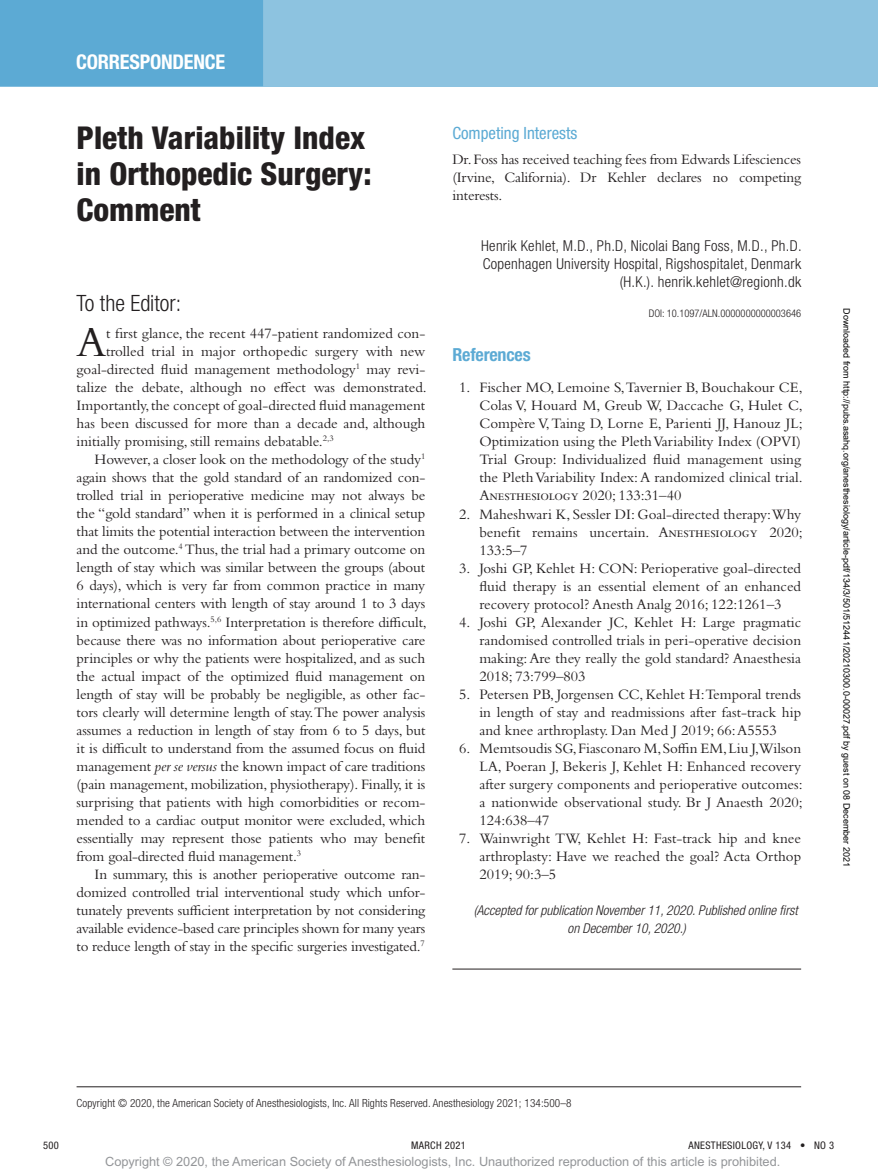
<style>
.page{position:relative;width:878px;height:1175px;background:#fff}
.page>*{position:absolute;margin:0;border:0;box-sizing:border-box;transform-origin:0 0}
.t1{font:43.95px "Bembo Std";color:#231f20}
.t2{font:800 condensed 31.5px/36px "Helvetica Neue LT Std";color:#231f20}
.t3{font:300 condensed 22.5px "Helvetica Neue LT Std";color:#231f20}
.t4{font:700 condensed 20.25px "Helvetica Neue LT Std";letter-spacing:-.01em;color:#fff}
.t5{font:700 condensed 18px "Helvetica Neue LT Std";letter-spacing:-.01em;color:#5caad4}
.t6{font:condensed 16.8px "Helvetica Neue LT Std";color:#5caad4}
.t7{font:15px/18px "Bembo Std";letter-spacing:-.01em;color:#231f20;text-align:justify}
.t8{font:300 condensed 15px/18px "Helvetica Neue LT Std";letter-spacing:.02em;color:#231f20;text-align:right}
.t9{font:italic 300 condensed 13.5px/18px "Helvetica Neue LT Std";color:#231f20}
.t10{font:12.75px "Arial MT Std";color:#939598}
.t11{font:300 condensed 11.25px "Helvetica Neue LT Std";letter-spacing:.01em;color:#231f20}
.t12{font:condensed 10.5px "Helvetica Neue LT Std";letter-spacing:.03em;color:#231f20}
.t13{font:300 condensed 10.5px "Helvetica Neue LT Std";color:#231f20}
.t14{font:9px "Arial";color:#000}
.s1{font-style:italic}
</style>
<div class="page">
<div style="left:0;top:0;width:878px;height:86px;background:#8dc3e0"></div>
<div style="left:0;top:0;width:263px;height:86px;background:#5caad4"></div>
<hr style="left:77px;top:1086px;width:724px;height:1px;background:#231f20">
<hr style="left:452px;top:968px;width:349px;height:1px;background:#231f20">
<h3 class="t4" style="left:76px;top:49px;width:151px">CORRESPONDENCE</h3>
<h2 class="t2" style="left:77px;top:120px;width:296px">Pleth Variability Index in Orthopedic Surgery:<br>Comment</h2>
<h3 class="t3" style="left:77px;top:290px;width:106px">To the Editor:</h3>
<h1 class="t1" style="left:76px;top:317px;width:31px">A</h1>
<p class="t7" style="left:106px;top:324px;width:321px">t first glance, the recent 447-patient randomized con-</p>
<p class="t7" style="left:106px;top:342px;width:320px">trolled trial in major orthopedic surgery with new</p>
<p class="t7" style="left:77px;top:360px;width:350px">goal-directed fluid management methodology<sup>1</sup> may revi-</p>
<p class="t7" style="left:77px;top:378px;width:352px">talize the debate, although no effect was demonstrated.</p>
<p class="t7" style="left:77px;top:396px;width:350px">Importantly, the concept of goal-directed fluid management</p>
<p class="t7" style="left:77px;top:414px;width:350px">has been discussed for more than a decade and, although</p>
<p class="t7" style="left:77px;top:432px;width:258px">initially promising, still remains debatable.<sup>2,3</sup></p>
<p class="t7" style="left:95px;top:450px;width:332px">However, a closer look on the methodology of the study<sup>1</sup></p>
<p class="t7" style="left:77px;top:468px;width:350px">again shows that the gold standard of an randomized con-</p>
<p class="t7" style="left:77px;top:486px;width:350px">trolled trial in perioperative medicine may not always be</p>
<p class="t7" style="left:77px;top:504px;width:350px">the “gold standard” when it is performed in a clinical setup</p>
<p class="t7" style="left:77px;top:522px;width:350px">that limits the potential interaction between the intervention</p>
<p class="t7" style="left:77px;top:540px;width:350px">and the outcome.<sup>4</sup> Thus, the trial had a primary outcome on</p>
<p class="t7" style="left:77px;top:558px;width:350px">length of stay which was similar between the groups (about</p>
<p class="t7" style="left:77px;top:576px;width:350px">6 days), which is very far from common practice in many</p>
<p class="t7" style="left:77px;top:594px;width:350px">international centers with length of stay around 1 to 3 days</p>
<p class="t7" style="left:77px;top:612px;width:352px">in optimized pathways.<sup>5,6</sup> Interpretation is therefore difficult,</p>
<p class="t7" style="left:77px;top:630px;width:350px">because there was no information about perioperative care</p>
<p class="t7" style="left:77px;top:648px;width:350px">principles or why the patients were hospitalized, and as such</p>
<p class="t7" style="left:77px;top:666px;width:350px">the actual impact of the optimized fluid management on</p>
<p class="t7" style="left:77px;top:684px;width:350px">length of stay will be probably be negligible, as other fac-</p>
<p class="t7" style="left:77px;top:702px;width:350px">tors clearly will determine length of stay.The power analysis</p>
<p class="t7" style="left:77px;top:720px;width:350px">assumes a reduction in length of stay from 6 to 5 days, but</p>
<p class="t7" style="left:77px;top:738px;width:350px">it is difficult to understand from the assumed focus on fluid</p>
<p class="t7" style="left:77px;top:756px;width:350px">management <span class="s1">per se versus</span> the known impact of care traditions</p>
<p class="t7" style="left:77px;top:774px;width:350px">(pain management, mobilization, physiotherapy). Finally, it is</p>
<p class="t7" style="left:77px;top:792px;width:350px">surprising that patients with high comorbidities or recom-</p>
<p class="t7" style="left:77px;top:810px;width:350px">mended to a cardiac output monitor were excluded, which</p>
<p class="t7" style="left:77px;top:828px;width:350px">essentially may represent those patients who may benefit</p>
<p class="t7" style="left:77px;top:846px;width:226px">from goal-directed fluid management.<sup>3</sup></p>
<p class="t7" style="left:95px;top:864px;width:332px">In summary, this is another perioperative outcome ran-</p>
<p class="t7" style="left:77px;top:882px;width:350px">domized controlled trial interventional study which unfor-</p>
<p class="t7" style="left:77px;top:900px;width:350px">tunately prevents sufficient interpretation by not considering</p>
<p class="t7" style="left:77px;top:918px;width:350px">available evidence-based care principles shown for many years</p>
<p class="t7" style="left:77px;top:936px;width:350px">to reduce length of stay in the specific surgeries investigated.<sup>7</sup></p>
<p class="t6" style="left:452px;top:123px;width:126px">Competing Interests</p>
<p class="t7" style="left:452px;top:150px;width:350px">Dr. Foss has received teaching fees from Edwards Lifesciences (Irvine, California). Dr Kehler declares no competing interests.</p>
<p class="t8" style="left:481px;top:236px;width:322px">Henrik Kehlet, M.D., Ph.D, Nicolai Bang Foss, M.D., Ph.D.<br>Copenhagen University Hospital, Rigshospitalet, Denmark (H.K.). henrik.kehlet@regionh.dk</p>
<p class="t13" style="left:648px;top:308px;width:154px">DOI: 10.1097/ALN.0000000000003646</p>
<p class="t5" style="left:452px;top:343px;width:80px">References</p>
<p class="t7" style="left:479px;top:378px;width:325px;text-indent:-20px">1. Fischer MO, Lemoine S,Tavernier B, Bouchakour CE, Colas V, Houard M, Greub W, Daccache G, Hulet C, Compère V, Taing D, Lorne E, Parienti JJ, Hanouz JL; Optimization using the Pleth Variability Index (OPVI)<br>Trial Group: Individualized fluid management using the Pleth Variability Index: A randomized clinical trial.<br>Anesthesiology 2020; 133:31–40</p>
<p class="t7" style="left:479px;top:504px;width:325px;text-indent:-20px">2. Maheshwari K, Sessler DI: Goal-directed therapy:Why benefit remains uncertain. Anesthesiology 2020; 133:5–7</p>
<p class="t7" style="left:479px;top:558px;width:323px;text-indent:-20px">3. Joshi GP, Kehlet H: CON: Perioperative goal-directed fluid therapy is an essential element of an enhanced recovery protocol? Anesth Analg 2016; 122:1261–3</p>
<p class="t7" style="left:479px;top:612px;width:323px;text-indent:-20px">4. Joshi GP, Alexander JC, Kehlet H: Large pragmatic randomised controlled trials in peri-operative decision making: Are they really the gold standard? Anaesthesia 2018; 73:799–803</p>
<p class="t7" style="left:479px;top:684px;width:323px;text-indent:-20px">5. Petersen PB, Jorgensen CC, Kehlet H:Temporal trends in length of stay and readmissions after fast-track hip and knee arthroplasty. Dan Med J 2019; 66: A5553</p>
<p class="t7" style="left:479px;top:738px;width:325px;text-indent:-20px">6. Memtsoudis SG, Fiasconaro M, Soffin EM, Liu J,Wilson LA, Poeran J, Bekeris J, Kehlet H: Enhanced recovery after surgery components and perioperative outcomes: a nationwide observational study. Br J Anaesth 2020; 124:638–47</p>
<p class="t7" style="left:479px;top:828px;width:323px;text-indent:-20px">7. Wainwright TW, Kehlet H: Fast-track hip and knee arthroplasty: Have we reached the goal? Acta Orthop 2019; 90:3–5</p>
<p class="t9" style="left:567px;top:901px;width:231px;text-indent:-94px">(Accepted for publication November 11, 2020. Published online first on December 10, 2020.)</p>
<p class="t14" style="left:850px;top:308px;width:560px;rotate:90deg">Downloaded from http://pubs.asahq.org/anesthesiology/article-pdf/134/3/501/512441/20210300.0-00027.pdf by guest on 08 December 2021</p>
<p class="t11" style="left:77px;top:1097px;width:496px">Copyright © 2020, the American Society of Anesthesiologists, Inc. All Rights Reserved. Anesthesiology 2021; 134:500–8</p>
<p class="t12" style="left:43px;top:1139px;width:17px">500</p>
<p class="t12" style="left:411px;top:1139px;width:56px">March 2021</p>
<p class="t12" style="left:688px;top:1139px;width:147px">ANESTHESIOLOGY, V 134 • NO 3</p>
<p class="t10" style="left:105px;top:1154px;width:676px">Copyright © 2020, the American Society of Anesthesiologists, Inc. Unauthorized reproduction of this article is prohibited.</p>
</div>
